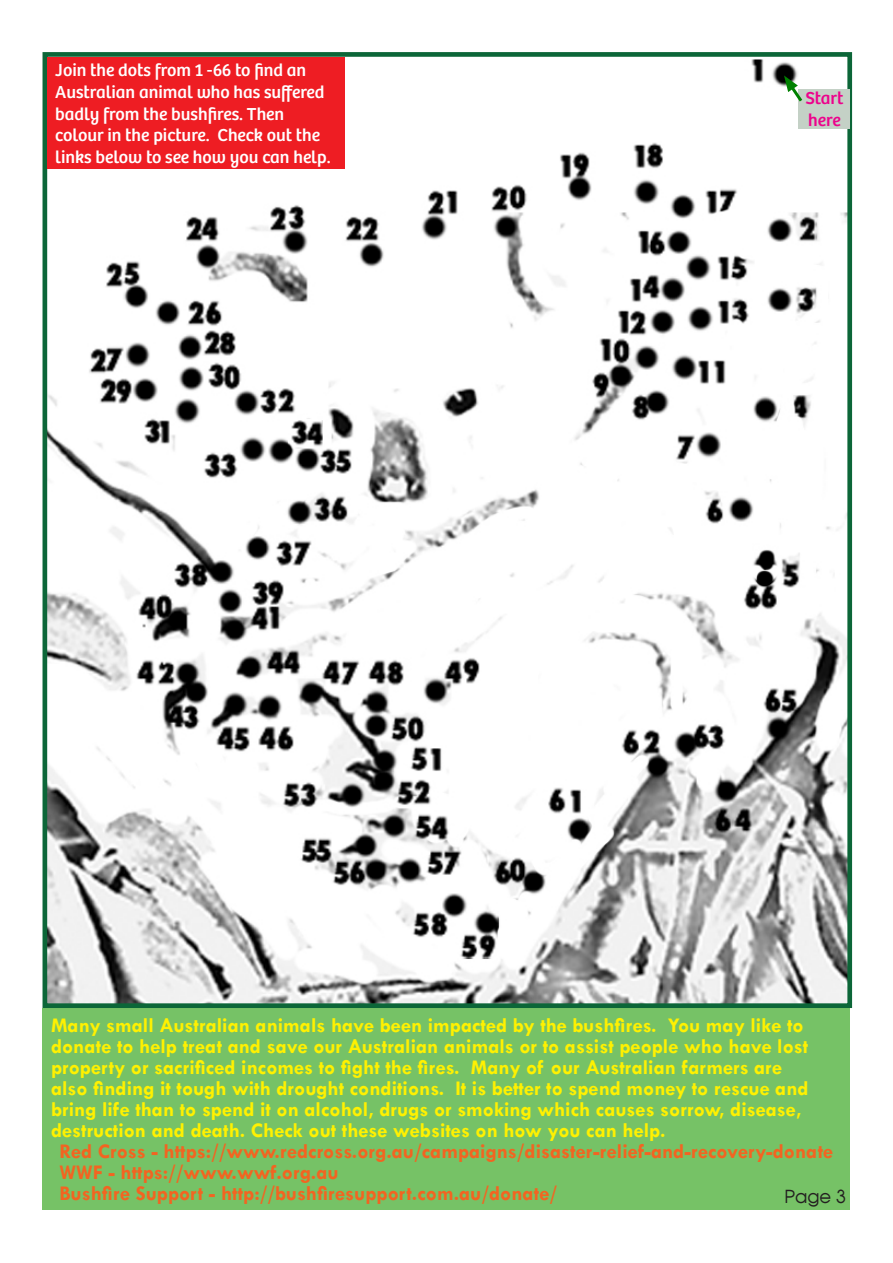
<style>
.page{position:relative;width:893px;height:1263px;background:#fff}
.page>*{position:absolute;margin:0;border:0;box-sizing:border-box;transform-origin:0 0}
.t1{font:700 21px/21px "Tw Cen";color:#fff101}
.t2{font:700 21px "Tw Cen";color:#f36421}
.t3{font:18px/21.6px "Bree";color:#fff}
.t4{font:18px/21.6px "Bree";color:#ed028c}
.t5{font:18px "Avalon Plain";color:#231f20}
</style>
<div class="page">
<div style="left:43px;top:1008px;width:807px;height:202px;background:#76c266"></div>
<img style="left:49px;top:58px;width:797px;height:944px">
<div style="left:43px;top:52px;width:809px;height:956px;border:5px solid #0c6638"></div>
<div style="left:47px;top:57px;width:297px;height:112px;background:#ee1d23"></div>
<div style="left:799px;top:89px;width:51px;height:39px;background:#c4d1c6"></div>
<svg style="left:784px;top:75px;width:21px;height:30px"></svg>
<p class="t3" style="left:55px;top:60px;width:277px">Join the dots from 1 -66 to find an Australian animal who has suffered badly from the bushfires. Then colour in the picture. Check out the links below to see how you can help.</p>
<p class="t4" style="left:805px;top:88px;width:40px">Start here</p>
<p class="t1" style="left:51px;top:1014px;width:759px">Many small Australian animals have been impacted by the bushfires. You may like to donate to help treat and save our Australian animals or to assist people who have lost property or sacrificed incomes to fight the fires. Many of our Australian farmers are also finding it tough with drought conditions. It is better to spend money to rescue and bring life than to spend it on alcohol, drugs or smoking which causes sorrow, disease, destruction and death. Check out these websites on how you can help.</p>
<p class="t2" style="left:60px;top:1139px;width:775px">Red Cross - https://www.redcross.org.au/campaigns/disaster-relief-and-recovery-donate</p>
<p class="t2" style="left:60px;top:1160px;width:281px">WWF - https://www.wwf.org.au</p>
<p class="t2" style="left:60px;top:1181px;width:499px">Bushfire Support - http://bushfiresupport.com.au/donate/</p>
<p class="t5" style="left:784px;top:1185px;width:63px">Page 3</p>
</div>
